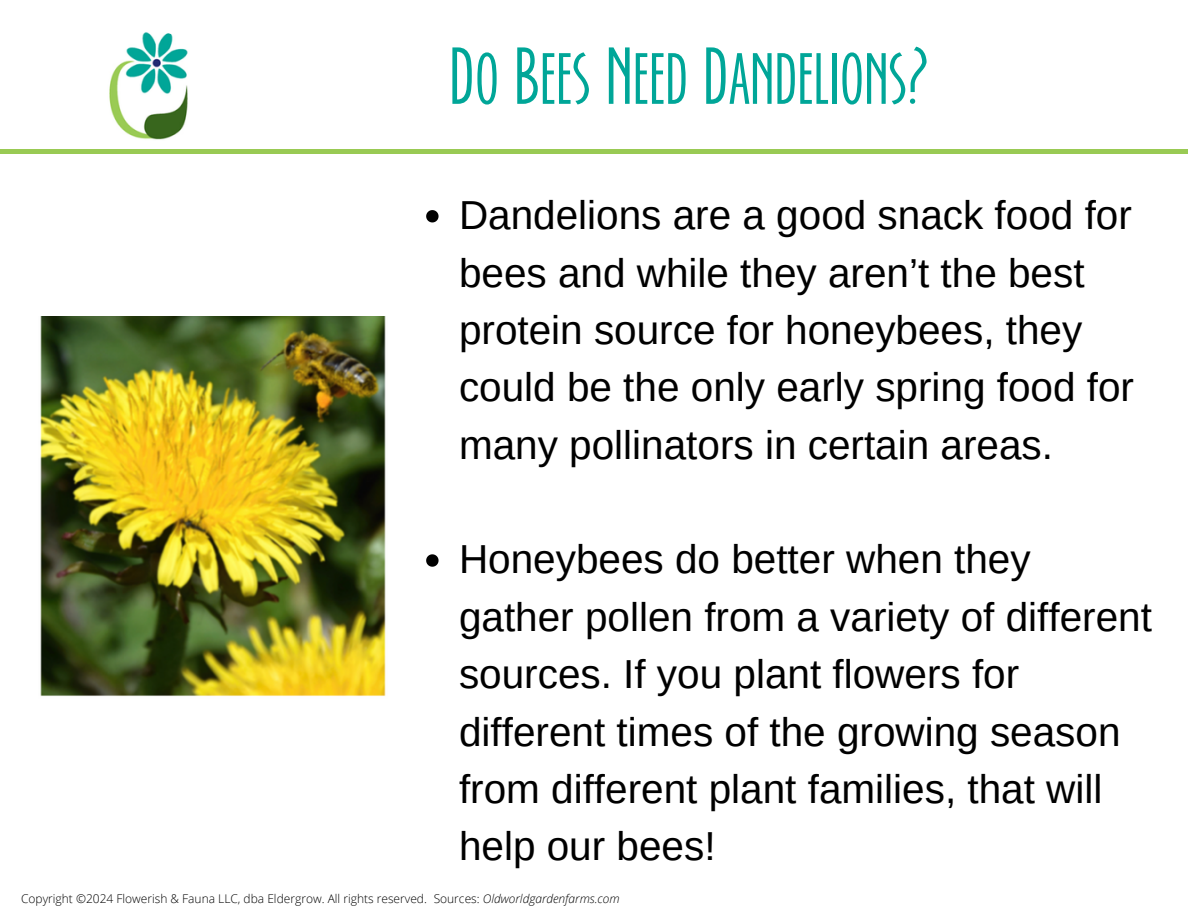
<style>
.page{position:relative;width:1188px;height:918px;background:#fff}
.page>*{position:absolute;margin:0;border:0;box-sizing:border-box;transform-origin:0 0}
.t1{font:70.5px "Ever After";color:#00a698}
.t2{font:40.5px/57.3px "Arimo";color:#000}
.t3{font:300 12px "Open Sans";color:#000}
.s1{font-style:italic}
</style>
<div class="page">
<div style="left:0;top:149px;width:1188px;height:5px;background:#99ca54"></div>
<svg style="left:109px;top:32px;width:79px;height:108px"></svg>
<img style="left:40px;top:317px;width:346px;height:379px">
<svg style="left:426px;top:210px;width:13px;height:12px"></svg>
<svg style="left:426px;top:554px;width:13px;height:13px"></svg>
<p class="t1" style="left:452px;top:47px;width:480px">Do Bees Need Dandelions?</p>
<p class="t2" style="left:459px;top:187px;width:677px">Dandelions are a good snack food for bees and while they aren’t the best protein source for honeybees, they could be the only early spring food for many pollinators in certain areas.</p>
<p class="t2" style="left:459px;top:531px;width:695px">Honeybees do better when they gather pollen from a variety of different sources. If you plant flowers for different times of the growing season from different plant families, that will help our bees!</p>
<p class="t3" style="left:21px;top:891px;width:600px">Copyright ©2024 Flowerish &amp; Fauna LLC, dba Eldergrow. All rights reserved. Sources: <span class="s1">Oldworldgardenfarms.com</span></p>
</div>
